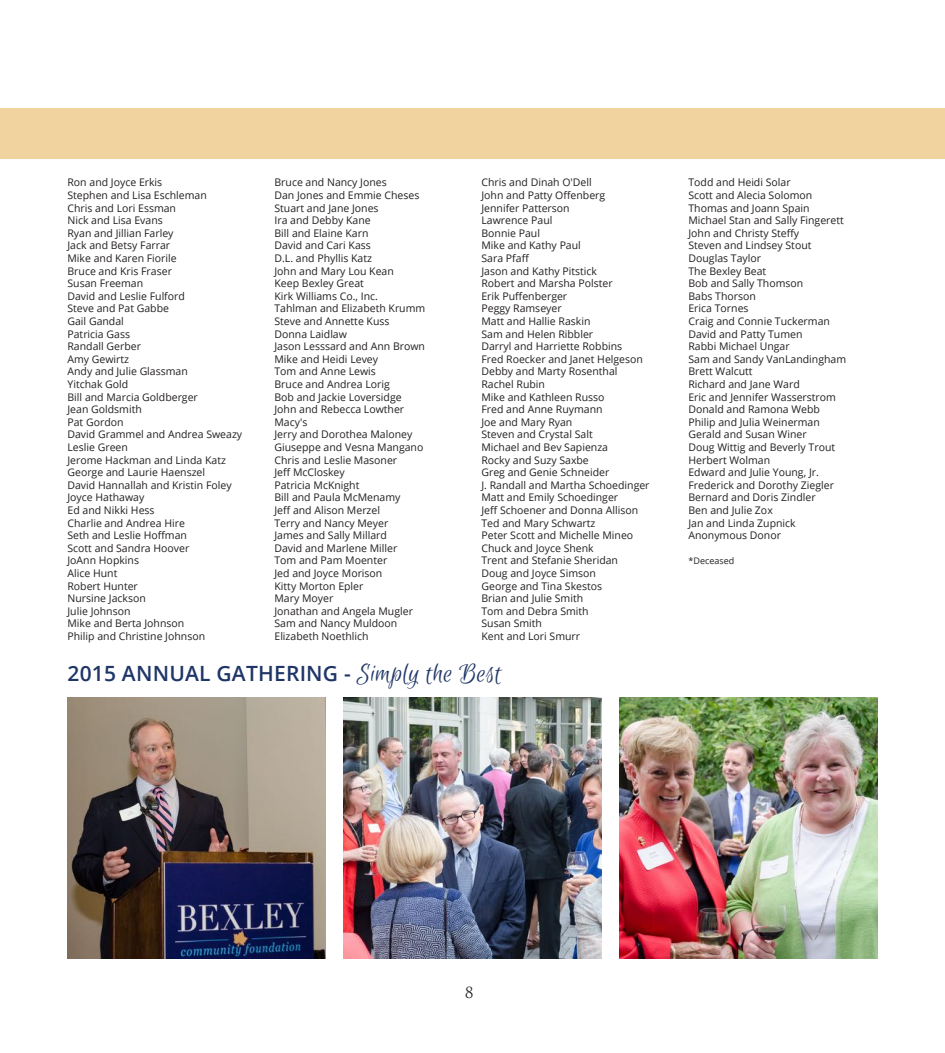
<style>
.page{position:relative;width:945px;height:1053px;background:#fff}
.page>*{position:absolute;margin:0;border:0;box-sizing:border-box;transform-origin:0 0}
.t1{font:600 21px "Open Sans";letter-spacing:.01em;color:#1f3667}
.t2{font:15px "Trajan Pro 3";color:#231f20}
.t3{font:10.5px/12.6px "Open Sans";color:#231f20}
.t4{font:9px "Open Sans";color:#231f20}
.s1{font-family:"Euphoria Script";font-weight:400;font-size:28.5px}
</style>
<div class="page">
<div style="left:0;top:108px;width:945px;height:51px;background:#f1d39f"></div>
<img style="left:344px;top:697px;width:258px;height:261px">
<img style="left:620px;top:697px;width:258px;height:261px">
<img style="left:68px;top:697px;width:258px;height:261px">
<p class="t3" style="left:68px;top:176px;width:176px">Ron and Joyce Erkis<br>Stephen and Lisa Eschleman<br>Chris and Lori Essman<br>Nick and Lisa Evans<br>Ryan and Jillian Farley<br>Jack and Betsy Farrar<br>Mike and Karen Fiorile<br>Bruce and Kris Fraser<br>Susan Freeman<br>David and Leslie Fulford<br>Steve and Pat Gabbe<br>Gail Gandal<br>Patricia Gass<br>Randall Gerber<br>Amy Gewirtz<br>Andy and Julie Glassman<br>Yitchak Gold<br>Bill and Marcia Goldberger<br>Jean Goldsmith<br>Pat Gordon<br>David Grammel and Andrea Sweazy<br>Leslie Green<br>Jerome Hackman and Linda Katz<br>George and Laurie Haenszel<br>David Hannallah and Kristin Foley<br>Joyce Hathaway<br>Ed and Nikki Hess<br>Charlie and Andrea Hire<br>Seth and Leslie Hoffman<br>Scott and Sandra Hoover<br>JoAnn Hopkins<br>Alice Hunt<br>Robert Hunter<br>Nursine Jackson<br>Julie Johnson<br>Mike and Berta Johnson<br>Philip and Christine Johnson</p>
<p class="t3" style="left:274px;top:176px;width:152px">Bruce and Nancy Jones<br>Dan Jones and Emmie Cheses<br>Stuart and Jane Jones<br>Ira and Debby Kane<br>Bill and Elaine Karn<br>David and Cari Kass<br>D.L. and Phyllis Katz<br>John and Mary Lou Kean<br>Keep Bexley Great<br>Kirk Williams Co., Inc.<br>Tahlman and Elizabeth Krumm<br>Steve and Annette Kuss<br>Donna Laidlaw<br>Jason Lesssard and Ann Brown<br>Mike and Heidi Levey<br>Tom and Anne Lewis<br>Bruce and Andrea Lorig<br>Bob and Jackie Loversidge<br>John and Rebecca Lowther<br>Macy's<br>Jerry and Dorothea Maloney<br>Giuseppe and Vesna Mangano<br>Chris and Leslie Masoner<br>Jeff McCloskey<br>Patricia McKnight<br>Bill and Paula McMenamy<br>Jeff and Alison Merzel<br>Terry and Nancy Meyer<br>James and Sally Millard<br>David and Marlene Miller<br>Tom and Pam Moenter<br>Jed and Joyce Morison<br>Kitty Morton Epler<br>Mary Moyer<br>Jonathan and Angela Mugler<br>Sam and Nancy Muldoon<br>Elizabeth Noethlich</p>
<p class="t3" style="left:481px;top:176px;width:170px">Chris and Dinah O'Dell<br>John and Patty Offenberg<br>Jennifer Patterson<br>Lawrence Paul<br>Bonnie Paul<br>Mike and Kathy Paul<br>Sara Pfaff<br>Jason and Kathy Pitstick<br>Robert and Marsha Polster<br>Erik Puffenberger<br>Peggy Ramseyer<br>Matt and Hallie Raskin<br>Sam and Helen Ribbler<br>Darryl and Harriette Robbins<br>Fred Roecker and Janet Helgeson<br>Debby and Marty Rosenthal<br>Rachel Rubin<br>Mike and Kathleen Russo<br>Fred and Anne Ruymann<br>Joe and Mary Ryan<br>Steven and Crystal Salt<br>Michael and Bev Sapienza<br>Rocky and Suzy Saxbe<br>Greg and Genie Schneider<br>J. Randall and Martha Schoedinger<br>Matt and Emily Schoedinger<br>Jeff Schoener and Donna Allison<br>Ted and Mary Schwartz<br>Peter Scott and Michelle Mineo<br>Chuck and Joyce Shenk<br>Trent and Stefanie Sheridan<br>Doug and Joyce Simson<br>George and Tina Skestos<br>Brian and Julie Smith<br>Tom and Debra Smith<br>Susan Smith<br>Kent and Lori Smurr</p>
<p class="t3" style="left:688px;top:176px;width:159px">Todd and Heidi Solar<br>Scott and Alecia Solomon<br>Thomas and Joann Spain<br>Michael Stan and Sally Fingerett<br>John and Christy Steffy<br>Steven and Lindsey Stout<br>Douglas Taylor<br>The Bexley Beat<br>Bob and Sally Thomson<br>Babs Thorson<br>Erica Tornes<br>Craig and Connie Tuckerman<br>David and Patty Tumen<br>Rabbi Michael Ungar<br>Sam and Sandy VanLandingham<br>Brett Walcutt<br>Richard and Jane Ward<br>Eric and Jennifer Wasserstrom<br>Donald and Ramona Webb<br>Philip and Julia Weinerman<br>Gerald and Susan Winer<br>Doug Wittig and Beverly Trout<br>Herbert Wolman<br>Edward and Julie Young, Jr.<br>Frederick and Dorothy Ziegler<br>Bernard and Doris Zindler<br>Ben and Julie Zox<br>Jan and Linda Zupnick<br>Anonymous Donor</p>
<p class="t4" style="left:688px;top:555px;width:47px">*Deceased</p>
<h1 class="t1" style="left:68px;top:659px;width:436px">2015 ANNUAL GATHERING - <span class="s1">Simply the Best</span></h1>
<h2 class="t2" style="left:465px;top:983px;width:10px">8</h2>
</div>
